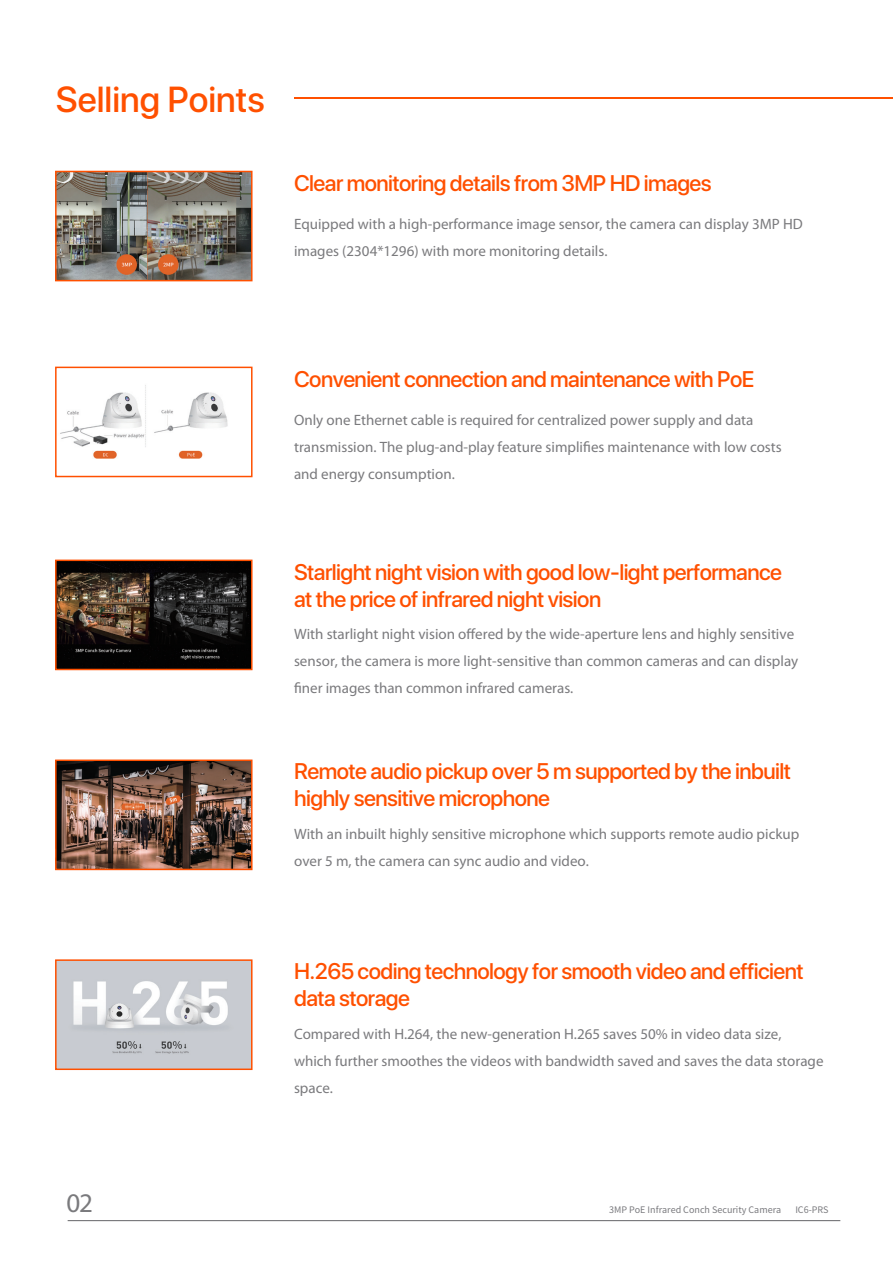
<style>
.page{position:relative;width:893px;height:1263px;background:#fff}
.page>*{position:absolute;margin:0;border:0;box-sizing:border-box;transform-origin:0 0}
.t1{font:500 36px "SF Pro Display";color:#ff5000}
.t2{font:27px "Myriad Pro";color:#7a7a7d}
.t3{font:500 22.5px/27px "SF Pro Display";letter-spacing:-.025em;color:#ff5000}
.t4{font:15px/27px "Myriad Pro";color:#7a7a7d}
.t5{font:9px "Source Han Sans CN";color:#79797d}
</style>
<div class="page">
<img style="left:58px;top:962px;width:192px;height:105px">
<div style="left:55px;top:959px;width:198px;height:111px;border:2px solid #ff5000"></div>
<img style="left:58px;top:762px;width:192px;height:105px">
<div style="left:55px;top:759px;width:198px;height:111px;border:2px solid #ff5000"></div>
<img style="left:58px;top:563px;width:192px;height:104px">
<div style="left:55px;top:560px;width:198px;height:110px;border:2px solid #ff5000"></div>
<img style="left:58px;top:174px;width:192px;height:104px">
<div style="left:55px;top:171px;width:198px;height:110px;border:2px solid #ff5000"></div>
<hr style="left:68px;top:1220px;width:772px;height:1px;background:#656568">
<hr style="left:294px;top:98px;width:599px;height:1px;background:#ff5000">
<img style="left:60px;top:385px;width:168px;height:74px">
<div style="left:55px;top:367px;width:198px;height:110px;border:2px solid #ff5000"></div>
<h1 class="t1" style="left:56px;top:74px;width:210px">Selling Points</h1>
<h3 class="t3" style="left:294px;top:170px;width:419px">Clear monitoring details from 3MP HD images</h3>
<p class="t4" style="left:294px;top:211px;width:510px">Equipped with a high-performance image sensor, the camera can display 3MP HD images (2304*1296) with more monitoring details.</p>
<h3 class="t3" style="left:294px;top:366px;width:462px">Convenient connection and maintenance with PoE</h3>
<p class="t4" style="left:294px;top:407px;width:489px">Only one Ethernet cable is required for centralized power supply and data transmission. The plug-and-play feature simplifies maintenance with low costs and energy consumption.</p>
<h3 class="t3" style="left:294px;top:559px;width:489px">Starlight night vision with good low-light performance at the price of infrared night vision</h3>
<p class="t4" style="left:294px;top:621px;width:506px">With starlight night vision offered by the wide-aperture lens and highly sensitive sensor, the camera is more light-sensitive than common cameras and can display finer images than common infrared cameras.</p>
<h3 class="t3" style="left:294px;top:759px;width:498px">Remote audio pickup over 5 m supported by the inbuilt highly sensitive microphone</h3>
<p class="t4" style="left:294px;top:821px;width:507px">With an inbuilt highly sensitive microphone which supports remote audio pickup over 5 m, the camera can sync audio and video.</p>
<h3 class="t3" style="left:294px;top:959px;width:511px">H.265 coding technology for smooth video and efficient data storage</h3>
<p class="t4" style="left:294px;top:1021px;width:531px">Compared with H.264, the new-generation H.265 saves 50% in video data size,<br>which further smoothes the videos with bandwidth saved and saves the data storage space.</p>
<h2 class="t2" style="left:67px;top:1188px;width:28px">02</h2>
<p class="t5" style="left:609px;top:1205px;width:174px">3MP PoE Infrared Conch Security Camera</p>
<p class="t5" style="left:795px;top:1205px;width:35px">IC6-PRS</p>
</div>
